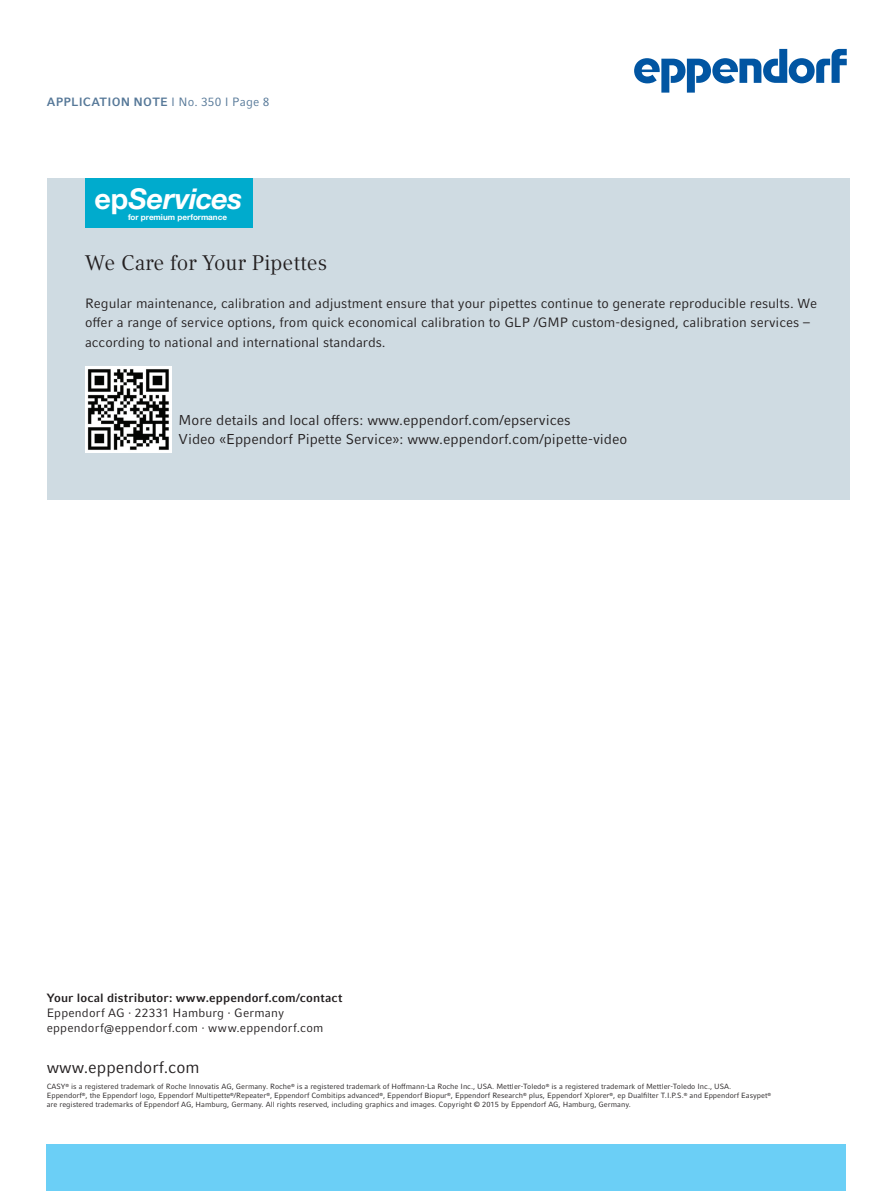
<style>
.page{position:relative;width:893px;height:1191px;background:#fff}
.page>*{position:absolute;margin:0;border:0;box-sizing:border-box;transform-origin:0 0}
.t1{font:italic 700 28.65px "EP Helvetica";letter-spacing:-.015em;color:#fff}
.t2{font:21px "Compatil Textfor Eppendorf";color:#231f20}
.t3{font:16.5px "Compatil Factfor Eppendorf";color:#231f20}
.t4{font:14.25px/19.5px "Compatil Factfor Eppendorf";color:#231f20}
.t5{font:13.5px/19.5px "Compatil Factfor Eppendorf";color:#231f20}
.t6{font:12px/15px "Compatil Factfor Eppendorf";letter-spacing:.015em;color:#231f20}
.t7{font:700 12px "Compatil Factfor Eppendorf";letter-spacing:.01em;color:#231f20}
.t8{font:700 12px "Compatil Factfor Eppendorf";letter-spacing:.015em;color:#567898}
.t9{font:700 8.1px "EP Helvetica";color:#fff}
.t10{font:7.5px/9px "Compatil Factfor Eppendorf";color:#231f20}
.s1{font-weight:400}
.s2{font-style:normal}
</style>
<div class="page">
<div style="left:47px;top:1144px;width:799px;height:47px;background:#6bcff6"></div>
<svg style="left:634px;top:49px;width:213px;height:44px"></svg>
<div style="left:48px;top:179px;width:802px;height:321px;background:#cfdbe2"></div>
<img style="left:86px;top:367px;width:86px;height:86px">
<div style="left:85px;top:179px;width:167px;height:49px;background:#00abcd"></div>
<h3 class="t8" style="left:47px;top:95px;width:224px">APPLICATION NOTE <span class="s1">I No. 350 I Page 8</span></h3>
<h1 class="t1" style="left:95px;top:182px;width:149px"><span class="s2">ep</span>Services</h1>
<p class="t9" style="left:128px;top:212px;width:101px">for premium performance</p>
<h2 class="t2" style="left:85px;top:251px;width:244px">We Care for Your Pipettes</h2>
<p class="t5" style="left:85px;top:293px;width:733px">Regular maintenance, calibration and adjustment ensure that your pipettes continue to generate reproducible results. We offer a range of service options, from quick economical calibration to GLP /GMP custom-designed, calibration services – according to national and international standards.</p>
<h3 class="t4" style="left:179px;top:410px;width:450px">More details and local offers: www.eppendorf.com/epservices<br>Video «Eppendorf Pipette Service»: www.eppendorf.com/pipette-video</h3>
<h3 class="t7" style="left:47px;top:991px;width:297px">Your local distributor: www.eppendorf.com/contact</h3>
<h3 class="t6" style="left:47px;top:1005px;width:278px">Eppendorf AG · 22331 Hamburg · Germany eppendorf@eppendorf.com · www.eppendorf.com</h3>
<h3 class="t3" style="left:47px;top:1058px;width:154px">www.eppendorf.com</h3>
<p class="t10" style="left:47px;top:1082px;width:726px">CASY<sup>®</sup> is a registered trademark of Roche Innovatis AG, Germany. Roche<sup>®</sup> is a registered trademark of Hoffmann-La Roche Inc., USA. Mettler-Toledo<sup>®</sup> is a registered trademark of Mettler-Toledo Inc., USA.<br>Eppendorf<sup>®</sup>, the Eppendorf logo, Eppendorf Multipette<sup>®</sup>/Repeater<sup>®</sup>, Eppendorf Combitips advanced<sup>®</sup>, Eppendorf Biopur<sup>®</sup>, Eppendorf Research<sup>®</sup> plus, Eppendorf Xplorer<sup>®</sup>, ep Dualfilter T.I.P.S.<sup>®</sup> and Eppendorf Easypet<sup>® </sup>are registered trademarks of Eppendorf AG, Hamburg, Germany. All rights reserved, including graphics and images. Copyright © 2015 by Eppendorf AG, Hamburg, Germany.</p>
</div>
